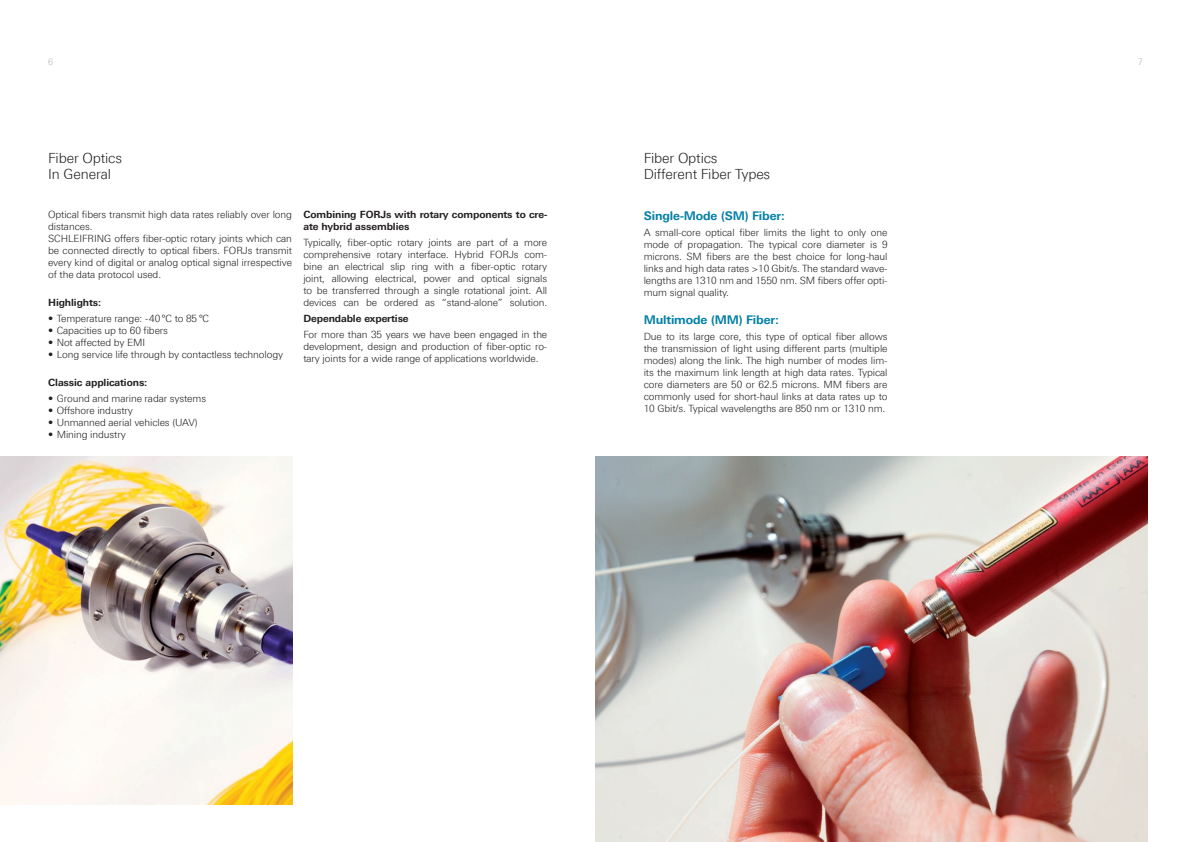
<style>
.page{position:relative;width:1191px;height:842px;background:#fff}
.page>*{position:absolute;margin:0;border:0;box-sizing:border-box;transform-origin:0 0}
.t1{font:300 14px/16.8px "Linotype Univers 330";letter-spacing:-.01em;color:#231f20}
.t2{font:700 12px "Linotype Univers 630";letter-spacing:-.01em;color:#007fa5}
.t3{font:300 10px/12px "Linotype Univers 330";letter-spacing:-.01em;color:#231f20;text-align:justify}
.t4{font:700 10px/12px "Linotype Univers 630";letter-spacing:-.01em;color:#231f20}
.t5{font:300 9px "Linotype Univers 330";color:#b6b7bb}
</style>
<div class="page">
<img style="left:0;top:456px;width:292px;height:348px">
<img style="left:595px;top:456px;width:552px;height:386px">
<p class="t5" style="left:48px;top:56px;width:7px">6</p>
<p class="t5" style="left:1137px;top:56px;width:7px">7</p>
<h1 class="t1" style="left:48px;top:149px;width:75px">Fiber Optics<br>In General</h1>
<p class="t3" style="left:48px;top:209px;width:245px;text-align:left">Optical fibers transmit high data rates reliably over long distances.<br>SCHLEIFRING offers fiber-optic rotary joints which can be connected directly to optical fibers. FORJs transmit every kind of digital or analog optical signal irrespective of the data protocol used.</p>
<p class="t4" style="left:48px;top:297px;width:55px">Highlights:</p>
<p class="t3" style="left:48px;top:313px;width:162px">• Temperature range: -40 °C to 85 °C</p>
<p class="t3" style="left:48px;top:325px;width:121px">• Capacities up to 60 fibers</p>
<p class="t3" style="left:48px;top:337px;width:98px">• Not affected by EMI</p>
<p class="t3" style="left:48px;top:349px;width:236px">• Long service life through by contactless technology</p>
<p class="t4" style="left:48px;top:377px;width:101px">Classic applications:</p>
<p class="t3" style="left:48px;top:393px;width:159px">• Ground and marine radar systems</p>
<p class="t3" style="left:48px;top:405px;width:86px">• Offshore industry</p>
<p class="t3" style="left:48px;top:417px;width:151px">• Unmanned aerial vehicles (UAV)</p>
<p class="t3" style="left:48px;top:429px;width:79px">• Mining industry</p>
<p class="t4" style="left:303px;top:209px;width:245px">Combining FORJs with rotary components to cre&shy;ate hybrid assemblies</p>
<p class="t3" style="left:303px;top:237px;width:245px">Typically, fiber-optic rotary joints are part of a more comprehensive rotary interface. Hybrid FORJs com&shy;bine an electrical slip ring with a fiber-optic rotary joint, allowing electrical, power and optical signals to be transferred through a single rotational joint. All devices can be ordered as “stand-alone” solution.</p>
<p class="t4" style="left:303px;top:313px;width:107px">Dependable expertise</p>
<p class="t3" style="left:303px;top:329px;width:245px">For more than 35 years we have been engaged in the development, design and production of fiber-optic ro&shy;tary joints for a wide range of applications worldwide.</p>
<h1 class="t1" style="left:643px;top:149px;width:128px">Fiber Optics<br>Different Fiber Types</h1>
<p class="t2" style="left:643px;top:208px;width:143px">Single-Mode (SM) Fiber:</p>
<p class="t3" style="left:643px;top:226px;width:245px">A small-core optical fiber limits the light to only one mode of propagation. The typical core diameter is 9 microns. SM fibers are the best choice for long-haul links and high data rates &gt;10 Gbit/s. The standard wave&shy;lengths are 1310 nm and 1550 nm. SM fibers offer opti&shy;mum signal quality.</p>
<p class="t2" style="left:643px;top:312px;width:137px">Multimode (MM) Fiber:</p>
<p class="t3" style="left:643px;top:330px;width:245px">Due to its large core, this type of optical fiber allows the transmission of light using different parts (multiple modes) along the link. The high number of modes lim&shy;its the maximum link length at high data rates. Typical core diameters are 50 or 62.5 microns. MM fibers are commonly used for short-haul links at data rates up to 10 Gbit/s. Typical wavelengths are 850 nm or 1310 nm.</p>
</div>
